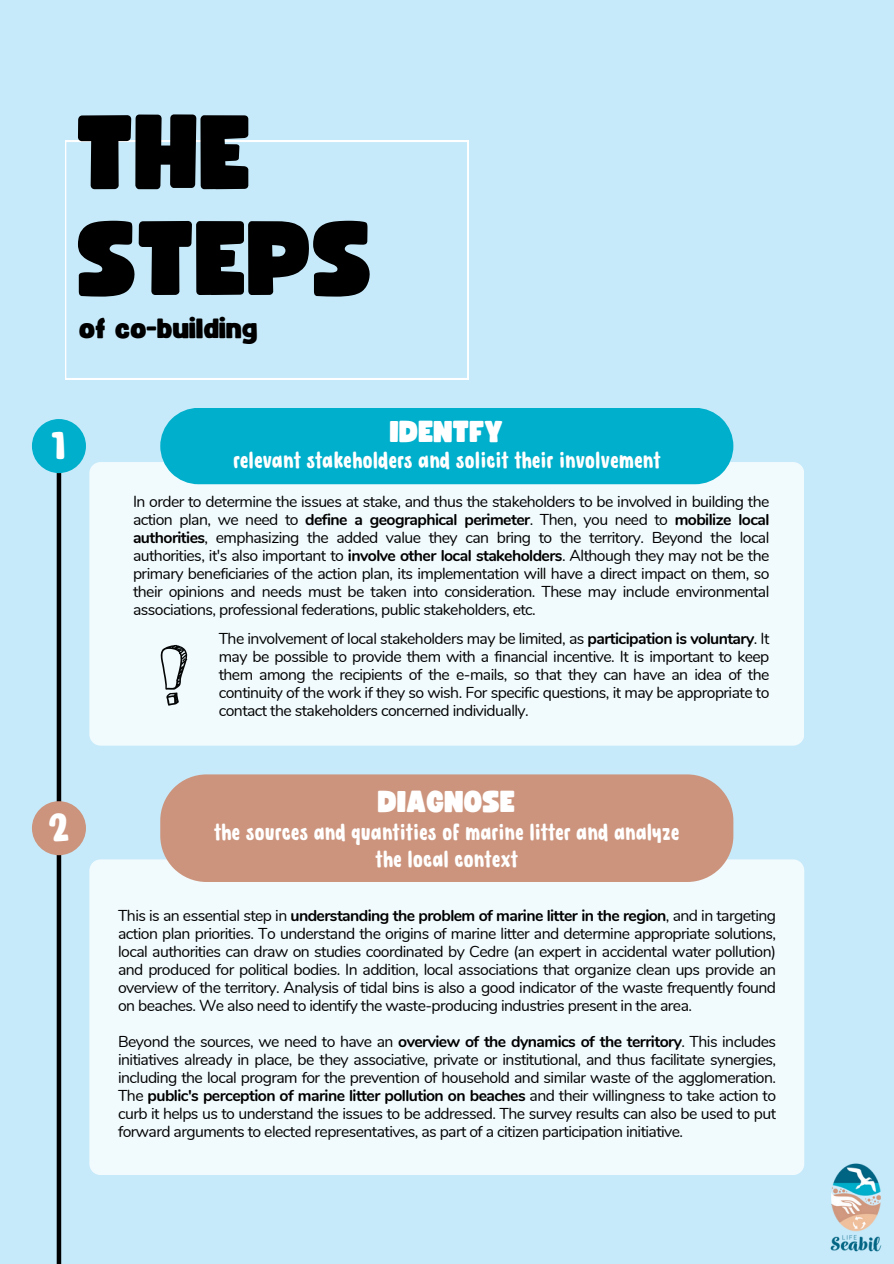
<style>
.page{position:relative;width:894px;height:1264px;background:#fff}
.page>*{position:absolute;margin:0;border:0;box-sizing:border-box;transform-origin:0 0}
.t1{font:103.95px/105.8px "Funtastic";color:#000}
.t2{font:700 39px "DONGTAO";color:#fff}
.t3{font:30px "Funtastic";color:#fff}
.t4{font:27.75px "Funtastic";color:#000}
.t5{font:22.5px/27px "DONGTAO";color:#fff;text-align:center}
.t6{font:15.75px/18px "Nunito";letter-spacing:-.035em;color:#000;text-align:justify}
.s1{font-weight:700}
</style>
<div class="page">
<div style="left:0;top:0;width:893px;height:1263px;background:#c6eafa"></div>
<div style="left:89px;top:462px;width:715px;height:283px;background:#f1fafd"></div>
<div style="left:160px;top:408px;width:573px;height:76px;background:#00afcb"></div>
<hr style="left:57px;top:473px;width:4px;height:790px;background:#000">
<div style="left:32px;top:419px;width:54px;height:54px;background:#00afcb;border-radius:50%"></div>
<div style="left:32px;top:801px;width:54px;height:54px;background:#cc947d;border-radius:50%"></div>
<svg style="left:65px;top:141px;width:403px;height:238px"></svg>
<svg style="left:160px;top:645px;width:27px;height:60px;background:#b4bcbe"></svg>
<div style="left:89px;top:859px;width:715px;height:316px;background:#f1fafd"></div>
<div style="left:160px;top:774px;width:573px;height:108px;background:#cc947d"></div>
<img style="left:830px;top:1163px;width:52px;height:89px">
<p class="t1" style="left:78px;top:105px;width:297px">THE<br>STEPS</p>
<h4 class="t4" style="left:79px;top:316px;width:180px">of co-building</h4>
<h1 class="t2" style="left:51px;top:429px;width:17px">1</h1>
<h3 class="t2" style="left:48px;top:811px;width:23px">2</h3>
<p class="t3" style="left:390px;top:418px;width:115px">IDENTFY</p>
<h2 class="t5" style="left:233px;top:448px;width:429px">relevant stakeholders and solicit their involvement</h2>
<p class="t6" style="left:133px;top:493px;width:637px">In order to determine the issues at stake, and thus the stakeholders to be involved in building the action plan, we need to <span class="s1">define a geographical perimeter</span>. Then, you need to <span class="s1">mobilize local authorities</span>, emphasizing the added value they can bring to the territory. Beyond the local authorities, it's also important to <span class="s1">involve other local stakeholders</span>. Although they may not be the primary beneficiaries of the action plan, its implementation will have a direct impact on them, so their opinions and needs must be taken into consideration. These may include environmental associations, professional federations, public stakeholders, etc.</p>
<p class="t6" style="left:219px;top:629px;width:552px">The involvement of local stakeholders may be limited, as <span class="s1">participation is voluntary</span>. It may be possible to provide them with a financial incentive. It is important to keep them among the recipients of the e-mails, so that they can have an idea of the continuity of the work if they so wish. For specific questions, it may be appropriate to contact the stakeholders concerned individually.</p>
<h4 class="t3" style="left:378px;top:787px;width:138px">DIAGNOSE</h4>
<p class="t5" style="left:214px;top:821px;width:466px">the sources and quantities of marine litter and analyze the local context</p>
<p class="t6" style="left:118px;top:906px;width:659px">This is an essential step in <span class="s1">understanding the problem of marine litter in the region</span>, and in targeting action plan priorities. To understand the origins of marine litter and determine appropriate solutions, local authorities can draw on studies coordinated by Cedre (an expert in accidental water pollution) and produced for political bodies. In addition, local associations that organize clean ups provide an overview of the territory. Analysis of tidal bins is also a good indicator of the waste frequently found on beaches. We also need to identify the waste-producing industries present in the area.</p>
<h2 class="t6" style="left:118px;top:1032px;width:659px">Beyond the sources, we need to have an <span class="s1">overview of the dynamics of the territory</span>. This includes initiatives already in place, be they associative, private or institutional, and thus facilitate synergies, including the local program for the prevention of household and similar waste of the agglomeration.<br>The <span class="s1">public's perception of marine litter pollution on beaches</span> and their willingness to take action to curb it helps us to understand the issues to be addressed. The survey results can also be used to put forward arguments to elected representatives, as part of a citizen participation initiative.</h2>
</div>
